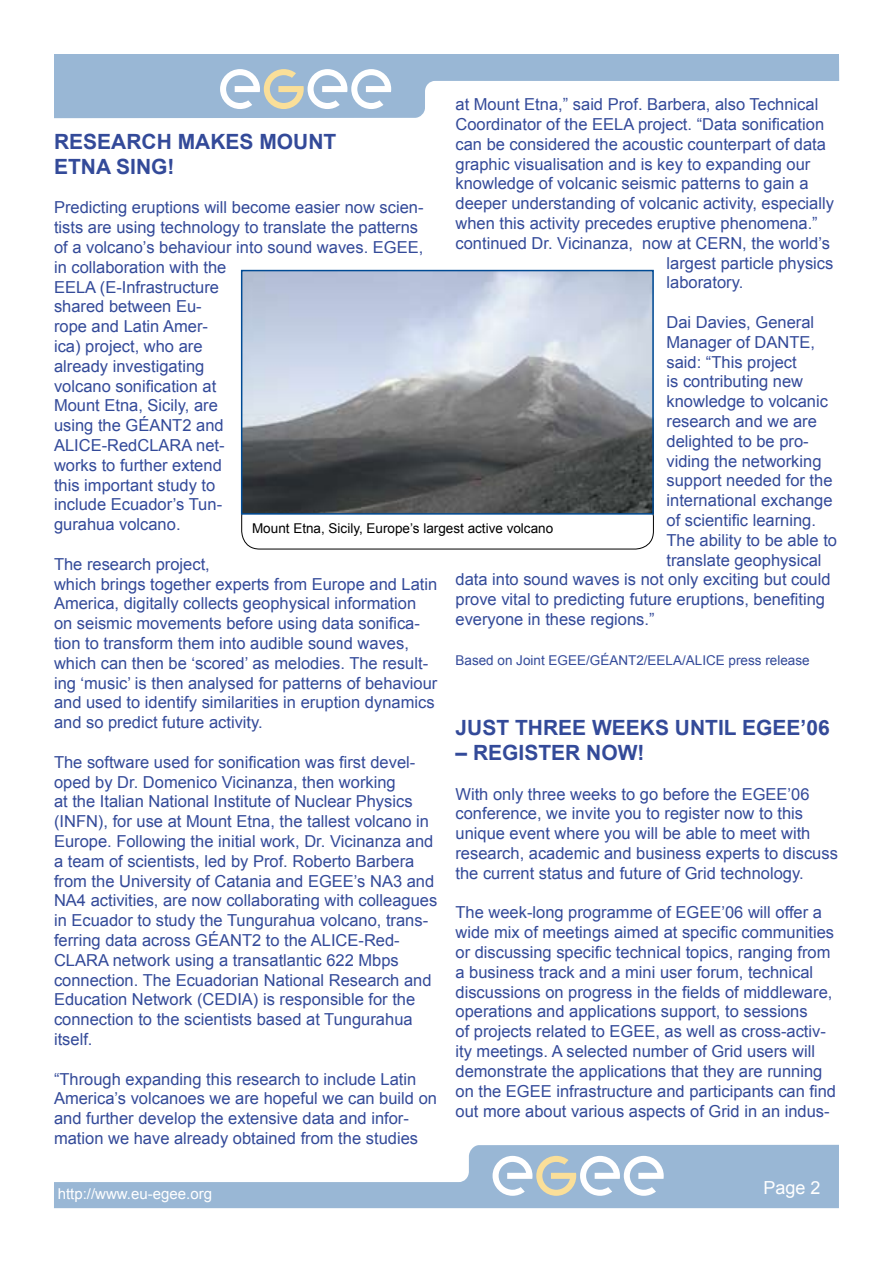
<style>
.page{position:relative;width:893px;height:1263px;background:#fff}
.page>*{position:absolute;margin:0;border:0;box-sizing:border-box;transform-origin:0 0}
.t1{font:700 21px/25.2px "Arial";color:#334a99}
.t2{font:18px "Arial";color:#fff}
.t3{font:16.5px/19.8px "Arial";color:#334a99}
.t4{font:15px "Arial";color:#fff}
.t5{font:13.5px "Arial";color:#334a99}
.t6{font:13.5px "Arial";color:#000}
</style>
<div class="page">
<svg style="left:54px;top:1145px;width:785px;height:63px;fill:#99b7d5"></svg>
<svg style="left:54px;top:54px;width:785px;height:64px;fill:#99b7d5"></svg>
<svg style="left:493px;top:1156px;width:171px;height:40px"></svg>
<svg style="left:220px;top:69px;width:171px;height:40px"></svg>
<div style="left:241px;top:498px;width:413px;height:51px;border:1px solid #000;border-radius:18px"></div>
<img style="left:244px;top:273px;width:407px;height:239px">
<div style="left:241px;top:270px;width:413px;height:245px;border:2px solid #004b95"></div>
<p class="t3" style="left:455px;top:95px;width:364px">at Mount Etna,” said Prof. Barbera, also Technical</p>
<p class="t3" style="left:455px;top:114px;width:370px">Coordinator of the EELA project. “Data sonification</p>
<p class="t3" style="left:455px;top:134px;width:372px">can be considered the acoustic counterpart of data</p>
<p class="t3" style="left:455px;top:154px;width:356px">graphic visualisation and is key to expanding our</p>
<p class="t3" style="left:455px;top:174px;width:355px">knowledge of volcanic seismic patterns to gain a</p>
<p class="t3" style="left:455px;top:194px;width:380px">deeper understanding of volcanic activity, especially</p>
<p class="t3" style="left:455px;top:213px;width:364px">when this activity precedes eruptive phenomena.”</p>
<p class="t3" style="left:455px;top:233px;width:376px">continued Dr. Vicinanza, now at CERN, the world’s</p>
<p class="t3" style="left:666px;top:253px;width:168px">largest particle physics</p>
<p class="t3" style="left:666px;top:273px;width:78px">laboratory.</p>
<p class="t3" style="left:666px;top:312px;width:149px">Dai Davies, General</p>
<p class="t3" style="left:666px;top:332px;width:150px">Manager of DANTE,</p>
<p class="t3" style="left:666px;top:352px;width:132px">said: “This project</p>
<p class="t3" style="left:666px;top:372px;width:138px">is contributing new</p>
<p class="t3" style="left:666px;top:392px;width:163px">knowledge to volcanic</p>
<p class="t3" style="left:666px;top:411px;width:152px">research and we are</p>
<p class="t3" style="left:666px;top:431px;width:144px">delighted to be pro-</p>
<p class="t3" style="left:666px;top:451px;width:156px">viding the networking</p>
<p class="t3" style="left:666px;top:471px;width:168px">support needed for the</p>
<p class="t3" style="left:666px;top:491px;width:168px">international exchange</p>
<p class="t3" style="left:666px;top:510px;width:151px">of scientific learning.</p>
<p class="t3" style="left:666px;top:530px;width:172px">The ability to be able to</p>
<p class="t3" style="left:666px;top:550px;width:156px">translate geophysical</p>
<p class="t3" style="left:455px;top:570px;width:377px">data into sound waves is not only exciting but could</p>
<p class="t3" style="left:455px;top:590px;width:371px">prove vital to predicting future eruptions, benefiting</p>
<p class="t3" style="left:455px;top:609px;width:201px">everyone in these regions.”</p>
<p class="t5" style="left:455px;top:651px;width:356px">Based on Joint EGEE/GÉANT2/EELA/ALICE press release</p>
<p class="t1" style="left:54px;top:129px;width:239px;text-indent:57px">ARCH MAKES MOUNT<br>ETNA SING !</p>
<p class="t3" style="left:54px;top:198px;width:371px">Predicting eruptions will become easier now scien&shy;tists are using technology to translate the patterns of a volcano’s behaviour into sound waves. EGEE, in collaboration with the<br>EELA (E-Infrastructure<br>shared between Eu-<br>rope and Latin Amer-<br>ica) project, who are<br>already investigating<br>volcano sonification at<br>Mount Etna, Sicily, are<br>using the GÉANT2 and<br>ALICE-RedCLARA net-<br>works to further extend<br>this important study to<br>include Ecuador’s Tun-<br>gurahua volcano.</p>
<p class="t3" style="left:54px;top:554px;width:385px">The research project,<br>which brings together experts from Europe and Latin America, digitally collects geophysical information on seismic movements before using data sonifica&shy;tion to transform them into audible sound waves, which can then be ‘scored’ as melodies. The result&shy;ing ‘music’ is then analysed for patterns of behaviour and used to identify similarities in eruption dynamics and so predict future activity.</p>
<p class="t3" style="left:54px;top:752px;width:385px">The software used for sonification was first devel&shy;oped by Dr. Domenico Vicinanza, then working<br>at the Italian National Institute of Nuclear Physics (INFN), for use at Mount Etna, the tallest volcano in Europe. Following the initial work, Dr. Vicinanza and a team of scientists, led by Prof. Roberto Barbera from the University of Catania and EGEE’s NA3 and NA4 activities, are now collaborating with colleagues in Ecuador to study the Tungurahua volcano, trans&shy;ferring data across GÉANT2 to the ALICE-Red-CLARA network using a transatlantic 622 Mbps connection. The Ecuadorian National Research and Education Network (CEDIA) is responsible for the connection to the scientists based at Tungurahua itself.</p>
<p class="t3" style="left:54px;top:1069px;width:385px">“Through expanding this research to include Latin America’s volcanoes we are hopeful we can build on and further develop the extensive data and infor&shy;mation we have already obtained from the studies</p>
<p class="t1" style="left:54px;top:129px;width:30px">RESE</p>
<p class="t6" style="left:252px;top:519px;width:303px">Mount Etna, Sicily, Europe’s largest active volcano</p>
<p class="t1" style="left:455px;top:716px;width:27px">JUST</p>
<p class="t1" style="left:515px;top:716px;width:43px">THREE</p>
<p class="t1" style="left:592px;top:716px;width:96px">WEEKS UNTIL</p>
<p class="t1" style="left:742px;top:716px;width:89px">EGEE’06</p>
<p class="t1" style="left:455px;top:741px;width:47px">– REGISTER</p>
<p class="t1" style="left:586px;top:741px;width:18px">NOW</p>
<p class="t1" style="left:637px;top:741px;width:8px">!</p>
<p class="t3" style="left:455px;top:784px;width:384px">With only three weeks to go before the EGEE’06 conference, we invite you to register now to this unique event where you will be able to meet with research, academic and business experts to discuss the current status and future of Grid technology.</p>
<p class="t3" style="left:455px;top:903px;width:382px">The week-long programme of EGEE’06 will offer a wide mix of meetings aimed at specific communities or discussing specific technical topics, ranging from a business track and a mini user forum, technical discussions on progress in the fields of middleware, operations and applications support, to sessions<br>of projects related to EGEE, as well as cross-activ&shy;ity meetings. A selected number of Grid users will demonstrate the applications that they are running on the EGEE infrastructure and participants can find out more about various aspects of Grid in an indus-</p>
<p class="t4" style="left:58px;top:1184px;width:156px">http://www.eu-egee.org</p>
<p class="t2" style="left:763px;top:1176px;width:44px">Page</p>
</div>
